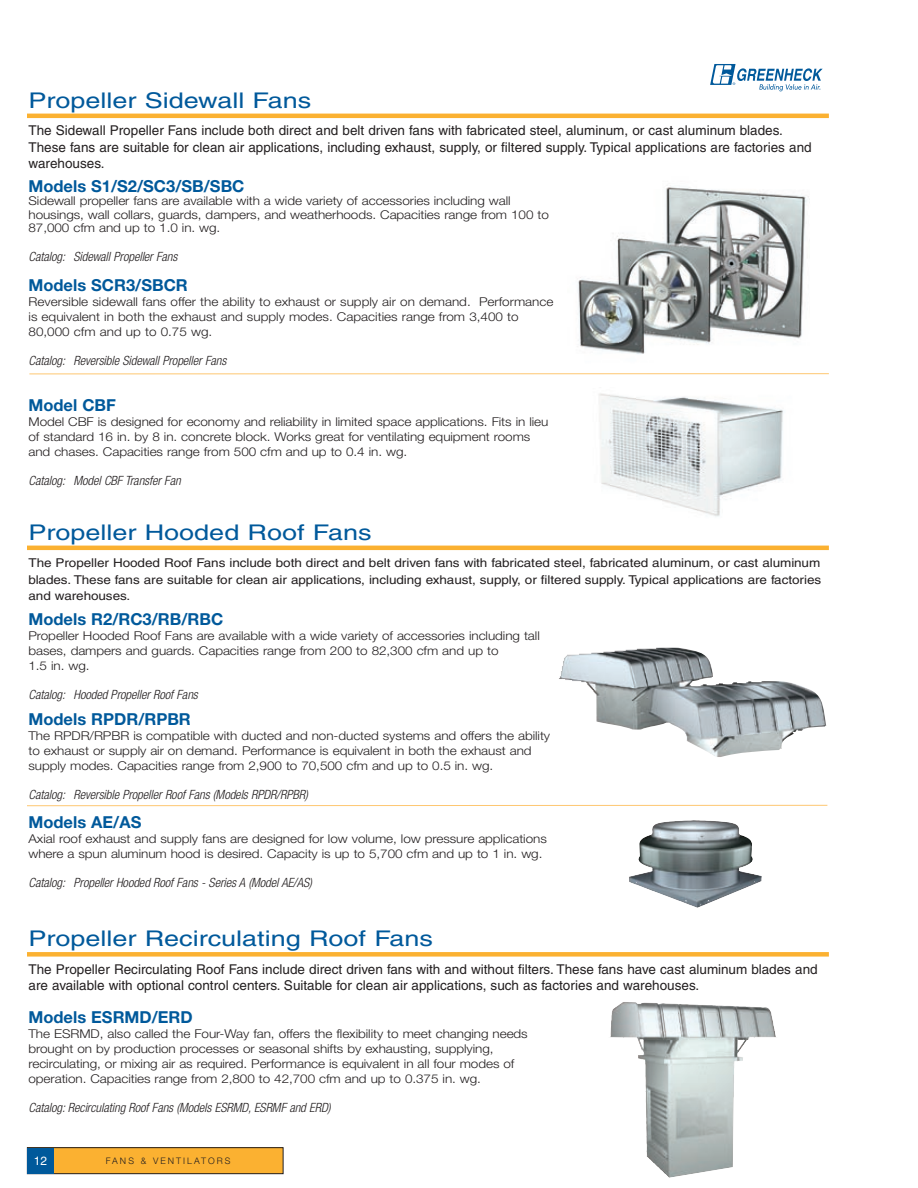
<style>
.page{position:relative;width:918px;height:1188px;background:#fff}
.page>*{position:absolute;margin:0;border:0;box-sizing:border-box;transform-origin:0 0}
.t1{font:21.6px "Helvetica";color:#00599b;scale:1.25 1}
.t2{font:700 16.5px "Helvetica Neue LT Std";color:#00599b}
.t3{font:13.5px/16.5px "Helvetica";color:#231f20}
.t4{font:italic 300 condensed 12.75px "Helvetica Neue LT Std";letter-spacing:-.005em;color:#231f20}
.t5{font:300 12.15px/15px "Helvetica Neue LT Std";letter-spacing:-.005em;color:#231f20;scale:1.11 1}
.t6{font:12.15px/16.5px "Helvetica";letter-spacing:-.005em;color:#231f20;text-align:justify;scale:1.11 1}
.t7{font:12px "Helvetica";color:#fff}
.t8{font:300 9px "Helvetica Neue LT Std";letter-spacing:.225em;color:#231f20}
</style>
<div class="page">
<svg style="left:710px;top:64px;width:113px;height:27px"></svg>
<div style="left:27px;top:1148px;width:256px;height:26px;background:#fbb131"></div>
<div style="left:27px;top:1147px;width:257px;height:27px;border:1px solid #231f20"></div>
<div style="left:28px;top:1148px;width:26px;height:25px;background:#00599b"></div>
<hr style="left:27px;top:546px;width:802px;height:4px;background:#fbb131">
<hr style="left:27px;top:114px;width:802px;height:4px;background:#fbb131">
<div style="left:27px;top:952px;width:802px;height:5px;background:#fbb131"></div>
<img style="left:599px;top:393px;width:184px;height:124px">
<img style="left:610px;top:1003px;width:166px;height:175px">
<img style="left:559px;top:648px;width:267px;height:109px">
<img style="left:578px;top:187px;width:232px;height:167px">
<img style="left:722px;top:835px;width:40px;height:63px">
<hr style="left:29px;top:373px;width:800px;height:1px;background:#fec771">
<hr style="left:27px;top:805px;width:800px;height:1px;background:#fec771">
<h1 class="t1" style="left:29px;top:88px;width:228px">Propeller Sidewall Fans</h1>
<p class="t3" style="left:29px;top:122px;width:785px">The Sidewall Propeller Fans include both direct and belt driven fans with fabricated steel, aluminum, or cast aluminum blades.<br>These fans are suitable for clean air applications, including exhaust, supply, or filtered supply. Typical applications are factories and warehouses.</p>
<h2 class="t2" style="left:29px;top:176px;width:218px">Models S1/S2/SC3/SB/SBC</h2>
<p class="t5" style="left:29px;top:194px;width:470px;line-height:13.5px">Sidewall propeller fans are available with a wide variety of accessories including wall housings, wall collars, guards, dampers, and weatherhoods. Capacities range from 100 to<br>87,000 cfm and up to 1.0 in. wg.</p>
<p class="t4" style="left:29px;top:250px;width:150px">Catalog: Sidewall Propeller Fans</p>
<h2 class="t2" style="left:29px;top:275px;width:161px">Models SCR3/SBCR</h2>
<p class="t5" style="left:29px;top:294px;width:474px">Reversible sidewall fans offer the ability to exhaust or supply air on demand. Performance is equivalent in both the exhaust and supply modes. Capacities range from 3,400 to<br>80,000 cfm and up to 0.75 wg.</p>
<p class="t4" style="left:29px;top:354px;width:199px">Catalog: Reversible Sidewall Propeller Fans</p>
<h2 class="t2" style="left:29px;top:395px;width:89px">Model CBF</h2>
<p class="t5" style="left:29px;top:414px;width:470px">Model CBF is designed for economy and reliability in limited space applications. Fits in lieu of standard 16 in. by 8 in. concrete block. Works great for ventilating equipment rooms and chases. Capacities range from 500 cfm and up to 0.4 in. wg.</p>
<p class="t4" style="left:29px;top:473px;width:154px">Catalog: Model CBF Transfer Fan</p>
<h1 class="t1" style="left:29px;top:520px;width:276px">Propeller Hooded Roof Fans</h1>
<p class="t6" style="left:29px;top:555px;width:716px">The Propeller Hooded Roof Fans include both direct and belt driven fans with fabricated steel, fabricated aluminum, or cast aluminum blades. These fans are suitable for clean air applications, including exhaust, supply, or filtered supply. Typical applications are factories and warehouses.</p>
<h2 class="t2" style="left:29px;top:609px;width:196px">Models R2/RC3/RB/RBC</h2>
<p class="t5" style="left:29px;top:628px;width:462px">Propeller Hooded Roof Fans are available with a wide variety of accessories including tall bases, dampers and guards. Capacities range from 200 to 82,300 cfm and up to<br>1.5 in. wg.</p>
<p class="t4" style="left:29px;top:688px;width:171px">Catalog: Hooded Propeller Roof Fans</p>
<h2 class="t2" style="left:29px;top:709px;width:164px">Models RPDR/RPBR</h2>
<p class="t5" style="left:29px;top:728px;width:471px">The RPDR/RPBR is compatible with ducted and non-ducted systems and offers the ability to exhaust or supply air on demand. Performance is equivalent in both the exhaust and supply modes. Capacities range from 2,900 to 70,500 cfm and up to 0.5 in. wg.</p>
<p class="t4" style="left:29px;top:787px;width:281px">Catalog: Reversible Propeller Roof Fans (Models RPDR/RPBR)</p>
<h2 class="t2" style="left:29px;top:812px;width:114px">Models AE/AS</h2>
<p class="t5" style="left:29px;top:831px;width:468px">Axial roof exhaust and supply fans are designed for low volume, low pressure applications where a spun aluminum hood is desired. Capacity is up to 5,700 cfm and up to 1 in. wg.</p>
<p class="t4" style="left:29px;top:875px;width:285px">Catalog: Propeller Hooded Roof Fans - Series A (Model AE/AS)</p>
<h1 class="t1" style="left:29px;top:926px;width:325px">Propeller Recirculating Roof Fans</h1>
<p class="t3" style="left:29px;top:961px;width:791px">The Propeller Recirculating Roof Fans include direct driven fans with and without filters. These fans have cast aluminum blades and are available with optional control centers. Suitable for clean air applications, such as factories and warehouses.</p>
<h2 class="t2" style="left:29px;top:1007px;width:166px">Models ESRMD/ERD</h2>
<p class="t5" style="left:29px;top:1026px;width:451px">The ESRMD, also called the Four-Way fan, offers the flexibility to meet changing needs brought on by production processes or seasonal shifts by exhausting, supplying, recirculating, or mixing air as required. Performance is equivalent in all four modes of operation. Capacities range from 2,800 to 42,700 cfm and up to 0.375 in. wg.</p>
<p class="t4" style="left:29px;top:1100px;width:304px">Catalog: Recirculating Roof Fans (Models ESRMD, ESRMF and ERD)</p>
<p class="t7" style="left:34px;top:1153px;width:15px">12</p>
<p class="t8" style="left:106px;top:1156px;width:126px">FANS &amp; VENTILATORS</p>
</div>
